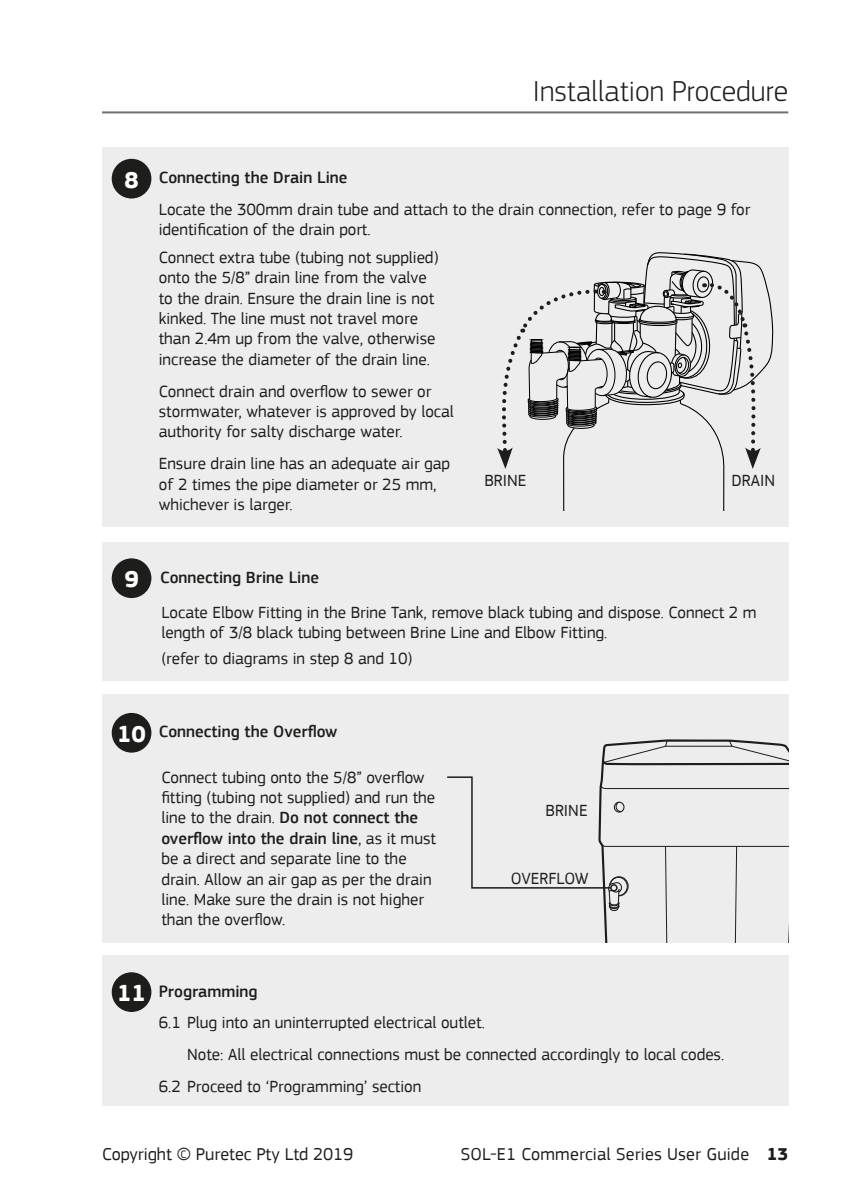
<style>
.page{position:relative;width:845px;height:1191px;background:#fff}
.page>*{position:absolute;margin:0;border:0;box-sizing:border-box;transform-origin:0 0}
.t1{font:30px "PF Square Sans Pro Light V1";color:#1d1d1b}
.t2{font:700 24px "PF Square Sans Pro";color:#fff}
.t3{font:18px "PF Square Sans Pro";letter-spacing:.01em;color:#1d1d1b}
.t4{font:17px/20.4px "PF Square Sans Pro";color:#1d1d1b}
.t5{font:500 17px "PF Square Sans Pro";color:#1d1d1b}
.s1{font-weight:500}
.s2{font-weight:700}
</style>
<div class="page">
<hr style="left:102px;top:111px;width:686px;height:2px;background:#706f6f">
<div style="left:102px;top:955px;width:686px;height:151px;background:#ededed"></div>
<div style="left:112px;top:972px;width:39px;height:40px;background:#1d1d1b;border-radius:50%"></div>
<div style="left:102px;top:147px;width:686px;height:380px;background:#ededed"></div>
<div style="left:102px;top:694px;width:686px;height:249px;background:#ededed"></div>
<div style="left:102px;top:542px;width:686px;height:138px;background:#ededed"></div>
<div style="left:112px;top:159px;width:39px;height:39px;background:#1d1d1b;border-radius:50%"></div>
<div style="left:112px;top:713px;width:39px;height:39px;background:#1d1d1b;border-radius:50%"></div>
<div style="left:112px;top:558px;width:39px;height:40px;background:#1d1d1b;border-radius:50%"></div>
<svg style="left:447px;top:739px;width:341px;height:204px"></svg>
<div style="left:610px;top:884px;width:7px;height:7px;border:2px solid #1d1d1b;border-radius:50%"></div>
<svg style="left:497px;top:252px;width:276px;height:254px"></svg>
<p class="t1" style="left:533px;top:74px;width:257px">Installation Procedure</p>
<p class="t2" style="left:124px;top:165px;width:16px">8</p>
<p class="t5" style="left:159px;top:168px;width:190px">Connecting the Drain Line</p>
<p class="t4" style="left:159px;top:199px;width:593px">Locate the 300mm drain tube and attach to the drain connection, refer to page 9 for identification of the drain port.</p>
<p class="t4" style="left:159px;top:247px;width:281px">Connect extra tube (tubing not supplied) onto the 5/8” drain line from the valve to the drain. Ensure the drain line is not kinked. The line must not travel more than 2.4m up from the valve, otherwise increase the diameter of the drain line.</p>
<p class="t4" style="left:159px;top:381px;width:297px">Connect drain and overflow to sewer or stormwater, whatever is approved by local authority for salty discharge water.</p>
<p class="t4" style="left:159px;top:453px;width:293px">Ensure drain line has an adequate air gap of 2 times the pipe diameter or 25 mm, whichever is larger.</p>
<p class="t4" style="left:484px;top:470px;width:44px">BRINE</p>
<p class="t4" style="left:731px;top:470px;width:45px">DRAIN</p>
<p class="t2" style="left:124px;top:565px;width:16px">9</p>
<p class="t5" style="left:160px;top:567px;width:160px">Connecting Brine Line</p>
<p class="t4" style="left:161px;top:602px;width:597px">Locate Elbow Fitting in the Brine Tank, remove black tubing and dispose. Connect 2 m length of 3/8 black tubing between Brine Line and Elbow Fitting.</p>
<p class="t4" style="left:161px;top:648px;width:253px">(refer to diagrams in step 8 and 10)</p>
<p class="t2" style="left:117px;top:719px;width:30px">10</p>
<p class="t5" style="left:159px;top:722px;width:180px">Connecting the Overflow</p>
<p class="t4" style="left:161px;top:767px;width:276px">Connect tubing onto the 5/8” overflow fitting (tubing not supplied) and run the line to the drain. <span class="s1">Do not connect the overflow into the drain line</span>, as it must be a direct and separate line to the drain. Allow an air gap as per the drain line. Make sure the drain is not higher than the overflow.</p>
<p class="t4" style="left:545px;top:800px;width:44px">BRINE</p>
<p class="t4" style="left:511px;top:868px;width:79px">OVERFLOW</p>
<p class="t2" style="left:117px;top:978px;width:30px">11</p>
<p class="t5" style="left:159px;top:981px;width:100px">Programming</p>
<p class="t4" style="left:159px;top:1012px;width:327px">6.1 Plug into an uninterrupted electrical outlet.</p>
<p class="t4" style="left:187px;top:1044px;width:538px">Note: All electrical connections must be connected accordingly to local codes.</p>
<p class="t4" style="left:159px;top:1076px;width:264px">6.2 Proceed to ‘Programming’ section</p>
<p class="t3" style="left:102px;top:1143px;width:253px">Copyright © Puretec Pty Ltd 2019</p>
<p class="t3" style="left:461px;top:1143px;width:329px">SOL-E1 Commercial Series User Guide <span class="s2">13</span></p>
</div>
